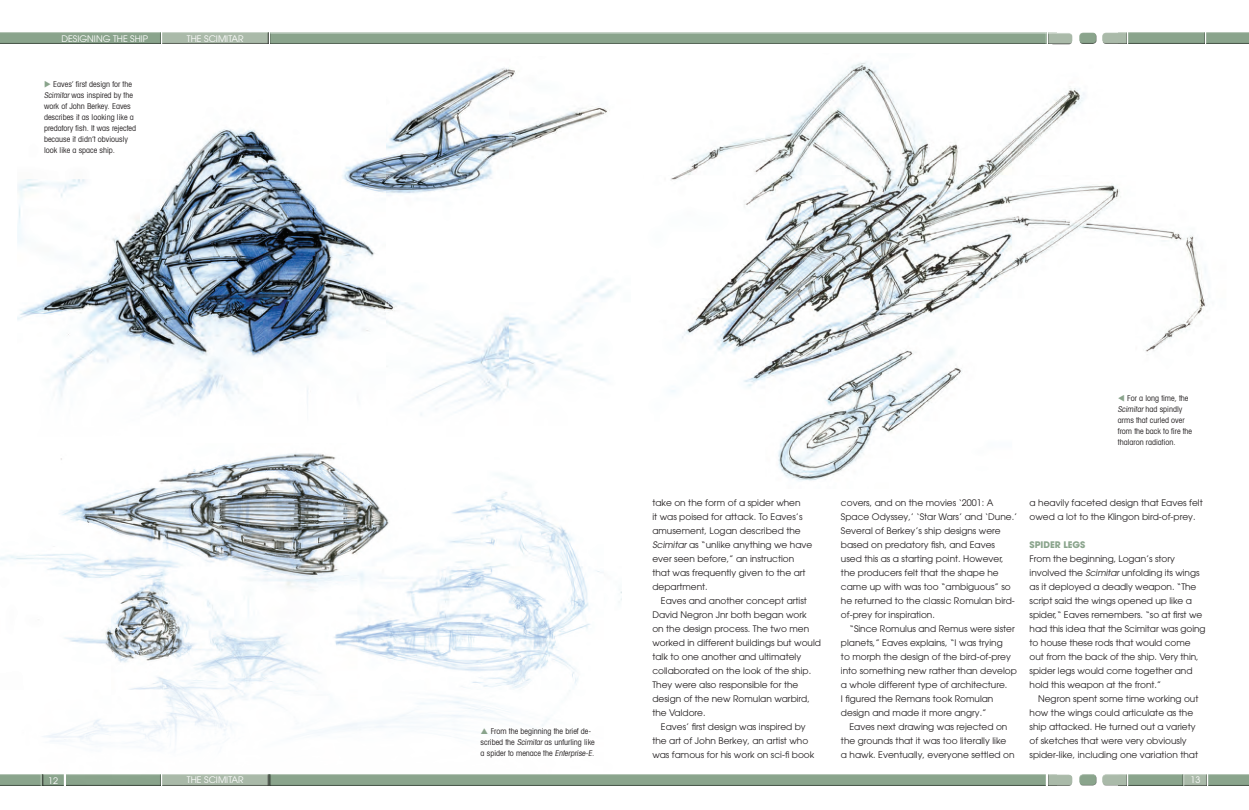
<style>
.page{position:relative;width:1249px;height:810px;background:#fff}
.page>*{position:absolute;margin:0;border:0;box-sizing:border-box;transform-origin:0 0}
.t1{font:9px/14px "Avant Garde LT";color:#231f20}
.t2{font:9px "Avant Garde";color:#fff}
.t3{font:700 9px "Avant Garde LT";color:#8aa48c}
.t4{font:condensed 8px/11px "Avant Garde LT";color:#231f20}
.s1{color:#8aa48c}
.s2{font-style:italic}
</style>
<div class="page">
<div style="left:161px;top:32px;width:108px;height:12px;background:#aabaa9"></div>
<div style="left:0;top:32px;width:161px;height:12px;background:#8aa48c"></div>
<img style="left:0;top:453px;width:622px;height:333px">
<img style="left:17px;top:67px;width:602px;height:348px">
<img style="left:670px;top:61px;width:537px;height:420px">
<div style="left:270px;top:32px;width:776px;height:12px;background:#231f20;opacity:.75"></div>
<div style="left:269px;top:772px;width:777px;height:13px;background:#fff"></div>
<div style="left:269px;top:773px;width:777px;height:12px;background:#231f20;opacity:.75"></div>
<div style="left:1127px;top:773px;width:56px;height:12px;background:#231f20;opacity:.75"></div>
<div style="left:1183px;top:773px;width:25px;height:12px;background:#231f20;opacity:.75"></div>
<div style="left:1208px;top:773px;width:41px;height:12px;background:#231f20;opacity:.75"></div>
<div style="left:1078px;top:772px;width:19px;height:12px;background:#fff;opacity:.75"></div>
<div style="left:1078px;top:775px;width:20px;height:10px;background:#231f20;opacity:.75"></div>
<div style="left:1101px;top:32px;width:26px;height:12px;background:#aabaa9"></div>
<div style="left:1047px;top:32px;width:26px;height:12px;background:#231f20;opacity:.75"></div>
<div style="left:1127px;top:32px;width:78px;height:12px;background:#8aa48c"></div>
<div style="left:1205px;top:32px;width:44px;height:12px;background:#8aa48c"></div>
<div style="left:1078px;top:31px;width:19px;height:12px;background:#fff;opacity:.75"></div>
<div style="left:1078px;top:33px;width:20px;height:11px;background:#231f20;opacity:.75"></div>
<div style="left:1101px;top:773px;width:26px;height:12px;background:#231f20;opacity:.75"></div>
<div style="left:1047px;top:773px;width:26px;height:13px;background:#231f20;opacity:.75"></div>
<svg style="left:481px;top:727px;width:7px;height:6px"></svg>
<p class="t2" style="left:61px;top:33px;width:88px">DESIGNING THE SHIP</p>
<p class="t2" style="left:187px;top:33px;width:58px">THE SCIMITAR</p>
<p class="t4" style="left:44px;top:78px;width:93px"><span class="s1">◆</span> Eaves’ first design for the<br><span class="s2">Scimitar</span> was inspired by the work of John Berkey. Eaves describes it as looking like a predatory fish. It was rejected because it didn’t obviously look like a space ship.</p>
<p class="t2" style="left:48px;top:775px;width:11px">12</p>
<p class="t2" style="left:187px;top:774px;width:58px">THE SCIMITAR</p>
<p class="t4" style="left:480px;top:725px;width:116px;text-indent:10px">From the beginning the brief de&shy;scribed the <span class="s2">Scimitar</span> as unfurling like a spider to menace the <span class="s2">Enterprise-E</span>.</p>
<p class="t4" style="left:1118px;top:392px;width:76px"><span class="s1">▼</span> For a long time, the<br><span class="s2">Scimitar</span> had spindly arms that curled over from the back to fire the thalaron radiation.</p>
<p class="t1" style="left:652px;top:496px;width:161px">take on the form of a spider when<br>it was poised for attack. To Eaves’s amusement, Logan described the<br><span class="s2">Scimitar</span> as “unlike anything we have ever seen before,” an instruction that was frequently given to the art department.</p>
<p class="t1" style="left:661px;top:594px;width:148px">Eaves and another concept artist</p>
<p class="t1" style="left:652px;top:608px;width:156px">David Negron Jnr both began work</p>
<p class="t1" style="left:652px;top:622px;width:158px">on the design process. The two men</p>
<p class="t1" style="left:652px;top:636px;width:170px">worked in different buildings but would</p>
<p class="t1" style="left:652px;top:650px;width:150px">talk to one another and ultimately</p>
<p class="t1" style="left:652px;top:664px;width:160px">collaborated on the look of the ship.</p>
<p class="t1" style="left:652px;top:678px;width:148px">They were also responsible for the</p>
<p class="t1" style="left:652px;top:692px;width:159px">design of the new Romulan warbird,</p>
<p class="t1" style="left:652px;top:706px;width:55px">the Valdore.</p>
<p class="t1" style="left:661px;top:720px;width:146px">Eaves’ first design was inspired by</p>
<p class="t1" style="left:652px;top:734px;width:157px">the art of John Berkey, an artist who</p>
<p class="t1" style="left:652px;top:748px;width:163px">was famous for his work on sci-fi book</p>
<p class="t1" style="left:841px;top:496px;width:178px">covers, and on the movies ‘2001: A Space Odyssey,’ ‘Star Wars’ and ‘Dune.’ Several of Berkey’s ship designs were based on predatory fish, and Eaves used this as a starting point. However, the producers felt that the shape he came up with was too “ambiguous” so he returned to the classic Romulan bird&shy;of-prey for inspiration.</p>
<p class="t1" style="left:841px;top:622px;width:177px;text-indent:9px">“Since Romulus and Remus were sister planets,” Eaves explains, “I was trying<br>to morph the design of the bird-of-prey into something new rather than develop a whole different type of architecture.<br>I figured the Remans took Romulan design and made it more angry.”</p>
<p class="t1" style="left:841px;top:720px;width:175px;text-indent:9px">Eaves next drawing was rejected on the grounds that it was too literally like a hawk. Eventually, everyone settled on</p>
<p class="t1" style="left:1029px;top:496px;width:175px">a heavily faceted design that Eaves felt owed a lot to the Klingon bird-of-prey.</p>
<p class="t3" style="left:1029px;top:539px;width:57px">SPIDER LEGS</p>
<p class="t1" style="left:1029px;top:552px;width:178px">From the beginning, Logan’s story involved the <span class="s2">Scimitar</span> unfolding its wings as it deployed a deadly weapon. “The script said the wings opened up like a spider,“ Eaves remembers. “so at first we had this idea that the Scimitar was going to house these rods that would come out from the back of the ship. Very thin, spider legs would come together and hold this weapon at the front.”</p>
<p class="t1" style="left:1029px;top:692px;width:170px;text-indent:9px">Negron spent some time working out how the wings could articulate as the ship attacked. He turned out a variety of sketches that were very obviously spider-like, including one variation that</p>
<p class="t2" style="left:1190px;top:774px;width:11px">13</p>
</div>
